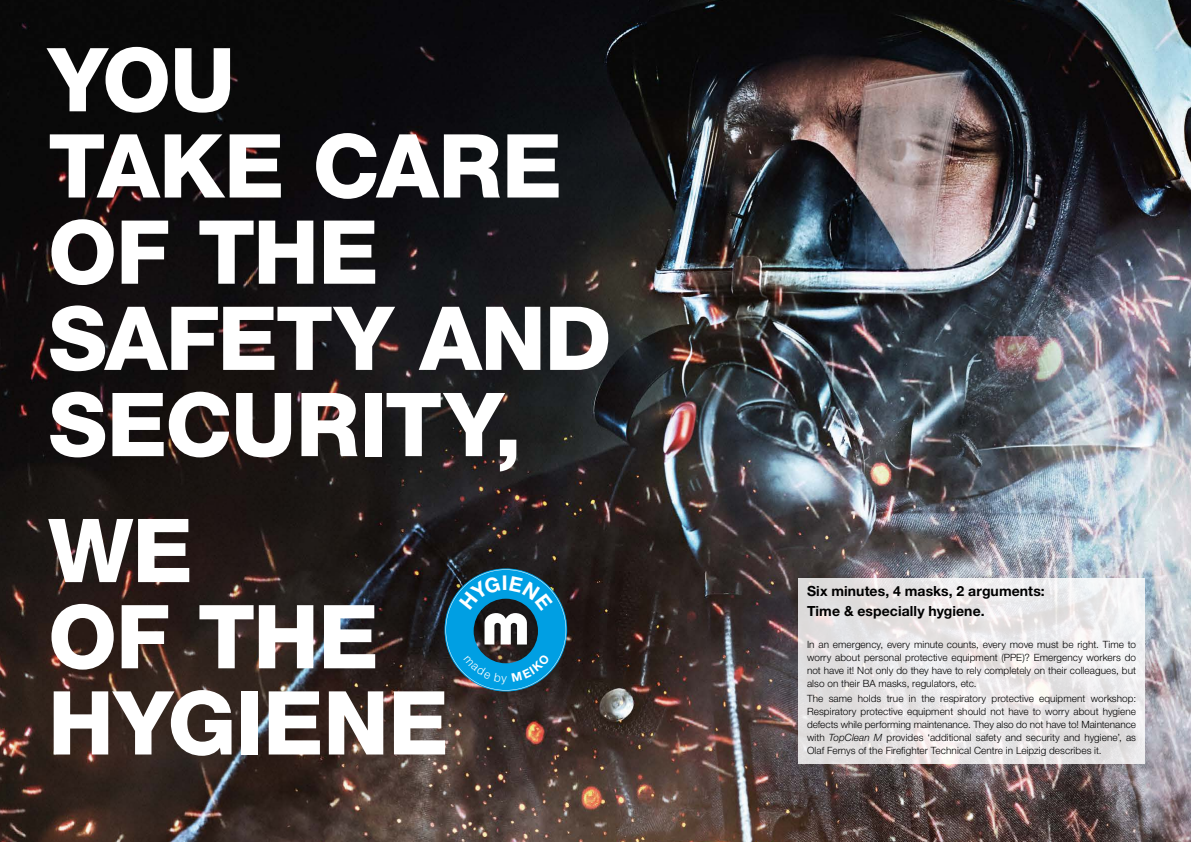
<style>
.page{position:relative;width:1191px;height:842px;background:#fff}
.page>*{position:absolute;margin:0;border:0;box-sizing:border-box;transform-origin:0 0}
.t1{font:800 88.4px/86.2px "Helvetica Neue LTW1 G";letter-spacing:-.01em;color:#fff}
.t2{font:700 14px/19.8px "Helvetica Neue LTW1 G";letter-spacing:.005em;color:#000}
.t3{font:300 10px/13px "Helvetica Neue LTW1 G";letter-spacing:.005em;color:#000;text-align:justify}
.s1{font-style:italic}
</style>
<div class="page">
<img style="left:0;top:0;width:1191px;height:842px">
<svg style="left:798px;top:578px;width:346px;height:185px;fill:#e8e5e7"></svg>
<svg style="left:444px;top:568px;width:123px;height:123px;background:#22779d"></svg>
<h1 class="t1" style="left:48px;top:37px;width:565px">YOU<br>TAKE CARE<br>OF THE<br>SAFETY AND<br>SECURITY,</h1>
<h1 class="t1" style="left:48px;top:508px;width:402px">WE<br>OF THE<br>HYGIENE</h1>
<h2 class="t2" style="left:807px;top:581px;width:239px">Six minutes, 4 masks, 2 arguments:<br>Time &amp; especially hygiene.</h2>
<p class="t3" style="left:807px;top:637px;width:331px">In an emergency, every minute counts, every move must be right. Time to worry about personal protective equipment (PPE)? Emergency workers do not have it! Not only do they have to rely completely on their colleagues, but also on their BA masks, regulators, etc.</p>
<p class="t3" style="left:807px;top:692px;width:330px">The same holds true in the respiratory protective equipment workshop:<br>Respiratory protective equipment should not have to worry about hygiene defects while performing maintenance. They also do not have to! Maintenance with <span class="s1">TopClean M</span> provides ‘additional safety and security and hygiene’, as Olaf Fernys of the Firefighter Technical Centre in Leipzig describes it.</p>
</div>
